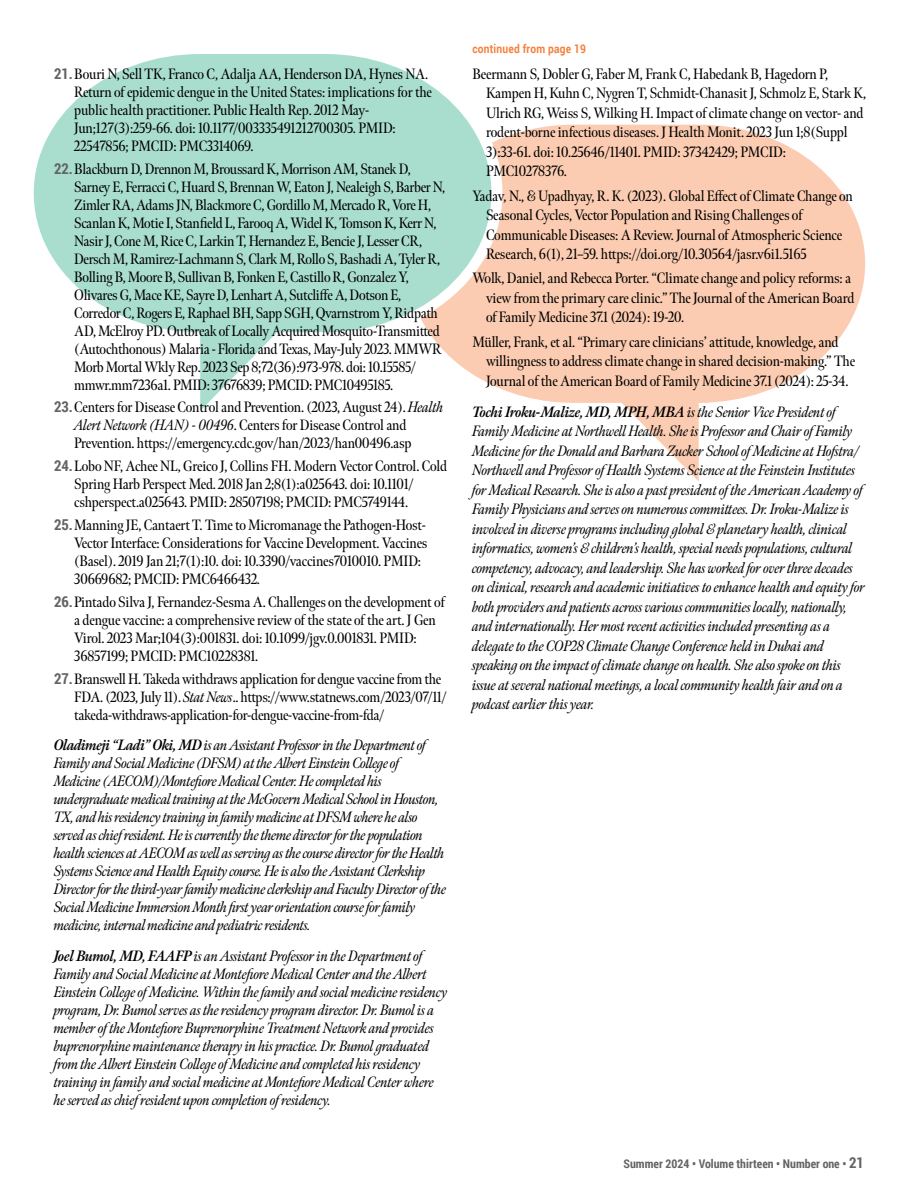
<style>
.page{position:relative;width:918px;height:1188px;background:#fff}
.page>*{position:absolute;margin:0;border:0;box-sizing:border-box;transform-origin:0 0}
.t1{font:15px/18px "Meno Display Condensed";letter-spacing:-.015em;color:#000}
.t2{font:italic 15px/18px "Meno Display Condensed";letter-spacing:-.015em;color:#000}
.t3{font:700 12px "Roboto Condensed";color:#636466}
.t4{font:700 12px "Roboto";letter-spacing:.02em;color:#f57f3b;scale:.85 1}
.s1{font-family:"Roboto Condensed";font-weight:700;color:#636466}
.s2{font-style:italic}
.s3{font-weight:700}
.s4{font-size:15px}
</style>
<div class="page">
<svg style="left:491px;top:125px;width:374px;height:357px;fill:#fbccb1"></svg>
<svg style="left:34px;top:54px;width:457px;height:357px;fill:#a9decf"></svg>
<p class="t1" style="left:74px;top:65px;width:359px;text-indent:-20px"><span class="s1">21.</span>Bouri N, Sell TK, Franco C, Adalja AA, Henderson DA, Hynes NA.<br>Return of epidemic dengue in the United States: implications for the public health practitioner. Public Health Rep. 2012 May-Jun;127(3):259-66. doi: 10.1177/003335491212700305. PMID:<br>22547856; PMCID: PMC3314069.</p>
<p class="t1" style="left:74px;top:160px;width:373px;text-indent:-20px"><span class="s1">22.</span>Blackburn D, Drennon M, Broussard K, Morrison AM, Stanek D, Sarney E, Ferracci C, Huard S, Brennan W, Eaton J, Nealeigh S, Barber N, Zimler RA, Adams JN, Blackmore C, Gordillo M, Mercado R, Vore H, Scanlan K, Motie I, Stanfield L, Farooq A, Widel K, Tomson K, Kerr N, Nasir J, Cone M, Rice C, Larkin T, Hernandez E, Bencie J, Lesser CR, Dersch M, Ramirez-Lachmann S, Clark M, Rollo S, Bashadi A, Tyler R, Bolling B, Moore B, Sullivan B, Fonken E, Castillo R, Gonzalez Y, Olivares G, Mace KE, Sayre D, Lenhart A, Sutcliffe A, Dotson E, Corredor C, Rogers E, Raphael BH, Sapp SGH, Qvarnstrom Y, Ridpath AD, McElroy PD. Outbreak of Locally Acquired Mosquito-Transmitted (Autochthonous) Malaria - Florida and Texas, May-July 2023. MMWR Morb Mortal Wkly Rep. 2023 Sep 8;72(36):973-978. doi: 10.15585/ mmwr.mm7236a1. PMID: 37676839; PMCID: PMC10495185.</p>
<p class="t1" style="left:74px;top:399px;width:371px;text-indent:-20px"><span class="s1">23.</span>Centers for Disease Control and Prevention. (2023, August 24). <span class="s2">Health<br>Alert Network (HAN) - 00496</span>. Centers for Disease Control and<br>Prevention. https://emergency.cdc.gov/han/2023/han00496.asp</p>
<p class="t1" style="left:74px;top:457px;width:374px;text-indent:-20px"><span class="s1">24.</span>Lobo NF, Achee NL, Greico J, Collins FH. Modern Vector Control. Cold<br>Spring Harb Perspect Med. 2018 Jan 2;8(1):a025643. doi: 10.1101/ cshperspect.a025643. PMID: 28507198; PMCID: PMC5749144.</p>
<p class="t1" style="left:74px;top:516px;width:355px;text-indent:-20px"><span class="s1">25.</span>Manning JE, Cantaert T. Time to Micromanage the Pathogen-Host-Vector Interface: Considerations for Vaccine Development. Vaccines (Basel). 2019 Jan 21;7(1):10. doi: 10.3390/vaccines7010010. PMID:<br>30669682; PMCID: PMC6466432.</p>
<p class="t1" style="left:74px;top:593px;width:372px;text-indent:-20px"><span class="s1">26.</span>Pintado Silva J, Fernandez-Sesma A. Challenges on the development of a dengue vaccine: a comprehensive review of the state of the art. J Gen Virol. 2023 Mar;104(3):001831. doi: 10.1099/jgv.0.001831. PMID:<br>36857199; PMCID: PMC10228381.</p>
<p class="t1" style="left:74px;top:670px;width:374px;text-indent:-20px"><span class="s1">27.</span>Branswell H. Takeda withdraws application for dengue vaccine from the<br>FDA. (2023, July 11). <span class="s2">Stat News</span>.. https://www.statnews.com/2023/07/11/ takeda-withdraws-application-for-dengue-vaccine-from-fda/</p>
<p class="t2" style="left:54px;top:736px;width:394px"><span class="s3">Oladimeji “Ladi” Oki, MD</span> is an Assistant Professor in the Department of Family and Social Medicine (DFSM) at the Albert Einstein College of Medicine (AECOM)/Montefiore Medical Center. He completed his undergraduate medical training at the McGovern Medical School in Houston, TX, and his residency training in family medicine at DFSM where he also served as chief resident. He is currently the theme director for the population health sciences at AECOM as well as serving as the course director for the Health Systems Science and Health Equity course. He is also the Assistant Clerkship Director for the third-year family medicine clerkship and Faculty Director of the Social Medicine Immersion Month first year orientation course for family medicine, internal medicine and pediatric residents.</p>
<p class="t2" style="left:54px;top:947px;width:395px"><span class="s3">Joel Bumol, MD, FAAFP</span> is an Assistant Professor in the Department of Family and Social Medicine at Montefiore Medical Center and the Albert Einstein College of Medicine. Within the family and social medicine residency program, Dr. Bumol serves as the residency program director. Dr. Bumol is a member of the Montefiore Buprenorphine Treatment Network and provides buprenorphine maintenance therapy in his practice. Dr. Bumol graduated from the Albert Einstein College of Medicine and completed his residency training in family and social medicine at Montefiore Medical Center where he served as chief resident upon completion of residency.</p>
<p class="t4" style="left:472px;top:40px;width:135px">continued from page 19</p>
<p class="t1" style="left:486px;top:64px;width:382px;line-height:19.5px;text-indent:-14px">Beermann S, Dobler G, Faber M, Frank C, Habedank B, Hagedorn P, Kampen H, Kuhn C, Nygren T, Schmidt-Chanasit J, Schmolz E, Stark K, Ulrich RG, Weiss S, Wilking H. Impact of climate change on vector- and rodent-borne infectious diseases. J Health Monit. 2023 Jun 1;8(Suppl 3):33-61. doi: 10.25646/11401. PMID: 37342429; PMCID:<br>PMC10278376.</p>
<p class="t1" style="left:486px;top:186px;width:368px;line-height:19.5px;text-indent:-14px">Yadav, N., &amp; Upadhyay, R. K. (2023). Global Effect of Climate Change on Seasonal Cycles, Vector Population and Rising Challenges of Communicable Diseases: A Review. Journal of Atmospheric Science Research, 6(1), 21–59. https://doi.org/10.30564/jasr.v6i1.5165</p>
<p class="t1" style="left:486px;top:269px;width:370px;line-height:19.5px;text-indent:-14px">Wolk, Daniel, and Rebecca Porter. “Climate change and policy reforms: a view from the primary care clinic.” The Journal of the American Board of Family Medicine 37.1 (2024): 19-20.</p>
<p class="t1" style="left:486px;top:332px;width:371px;line-height:19.5px;text-indent:-14px">Müller, Frank, et al. “Primary care clinicians’ attitude, knowledge, and willingness to address climate change in shared decision-making.” The<br>Journal of the American Board of Family Medicine 37.1 (2024): 25-34.</p>
<p class="t2" style="left:473px;top:403px;width:394px;line-height:19.5px"><span class="s3">Tochi Iroku-Malize, MD, MPH, MBA</span> is the Senior Vice President of Family Medicine at Northwell Health. She is Professor and Chair of Family Medicine for the Donald and Barbara Zucker School of Medicine at Hofstra/ Northwell and Professor of Health Systems Science at the Feinstein Institutes for Medical Research. She is also a past president of the American Academy of Family Physicians and serves on numerous committees. Dr. Iroku-Malize is involved in diverse programs including global &amp; planetary health, clinical informatics, women’s &amp; children’s health, special needs populations, cultural competency, advocacy, and leadership. She has worked for over three decades on clinical, research and academic initiatives to enhance health and equity for both providers and patients across various communities locally, nationally, and internationally. Her most recent activities included presenting as a delegate to the COP28 Climate Change Conference held in Dubai and speaking on the impact of climate change on health. She also spoke on this issue at several national meetings, a local community health fair and on a podcast earlier this year.</p>
<p class="t3" style="left:624px;top:1155px;width:242px">Summer 2024 • Volume thirteen • Number one • <span class="s4">21</span></p>
</div>
